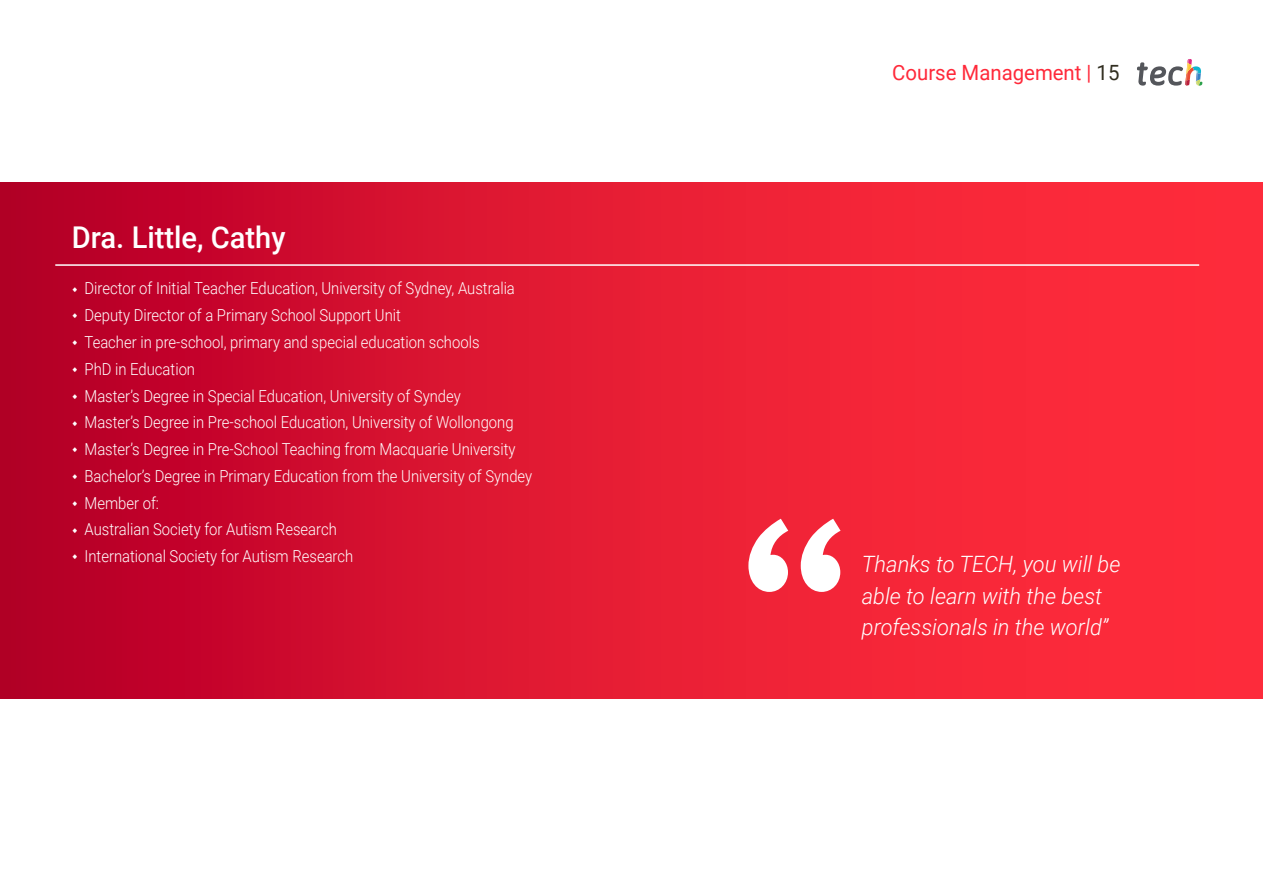
<style>
.page{position:relative;width:1263px;height:893px;background:#fff}
.page>*{position:absolute;margin:0;border:0;box-sizing:border-box;transform-origin:0 0}
.t1{font:500 30px "Roboto";color:#fff}
.t2{font:italic 300 22.5px/31.5px "Roboto";color:#fff}
.t3{font:21px "Roboto";color:#ff293a}
.t4{font:300 16.5px/26.7px "Roboto";color:#fff;scale:.9 1}
.s1{color:#312e20}
</style>
<div class="page">
<div style="left:0;top:182px;width:1263px;height:516px;background:linear-gradient(to right,#ba0028,#ff333e)"></div>
<hr style="left:55px;top:264px;width:1144px;height:2px;background:#fff">
<svg style="left:1137px;top:59px;width:65px;height:27px"></svg>
<svg style="left:748px;top:519px;width:92px;height:73px"></svg>
<svg style="left:73px;top:287px;width:4px;height:5px"></svg>
<svg style="left:73px;top:314px;width:4px;height:5px"></svg>
<svg style="left:73px;top:340px;width:4px;height:5px"></svg>
<svg style="left:73px;top:367px;width:4px;height:5px"></svg>
<svg style="left:73px;top:394px;width:4px;height:5px"></svg>
<svg style="left:73px;top:421px;width:4px;height:5px"></svg>
<svg style="left:73px;top:447px;width:4px;height:5px"></svg>
<svg style="left:73px;top:474px;width:4px;height:5px"></svg>
<svg style="left:73px;top:501px;width:4px;height:5px"></svg>
<svg style="left:73px;top:528px;width:4px;height:5px"></svg>
<svg style="left:73px;top:554px;width:4px;height:5px"></svg>
<h1 class="t1" style="left:72px;top:216px;width:215px">Dra. Little, Cathy</h1>
<p class="t4" style="left:85px;top:275px;width:499px">Director of Initial Teacher Education, University of Sydney, Australia Deputy Director of a Primary School Support Unit<br>Teacher in pre-school, primary and special education schools<br>PhD in Education<br>Master’s Degree in Special Education, University of Syndey<br>Master’s Degree in Pre-school Education, University of Wollongong Master’s Degree in Pre-School Teaching from Macquarie University Bachelor’s Degree in Primary Education from the University of Syndey Member of:<br>Australian Society for Autism Research<br>International Society for Autism Research</p>
<p class="t3" style="left:892px;top:57px;width:229px">Course Management | <span class="s1">15</span></p>
<h2 class="t2" style="left:862px;top:548px;width:260px">Thanks to TECH, you will be able to learn with the best professionals in the world”</h2>
</div>
